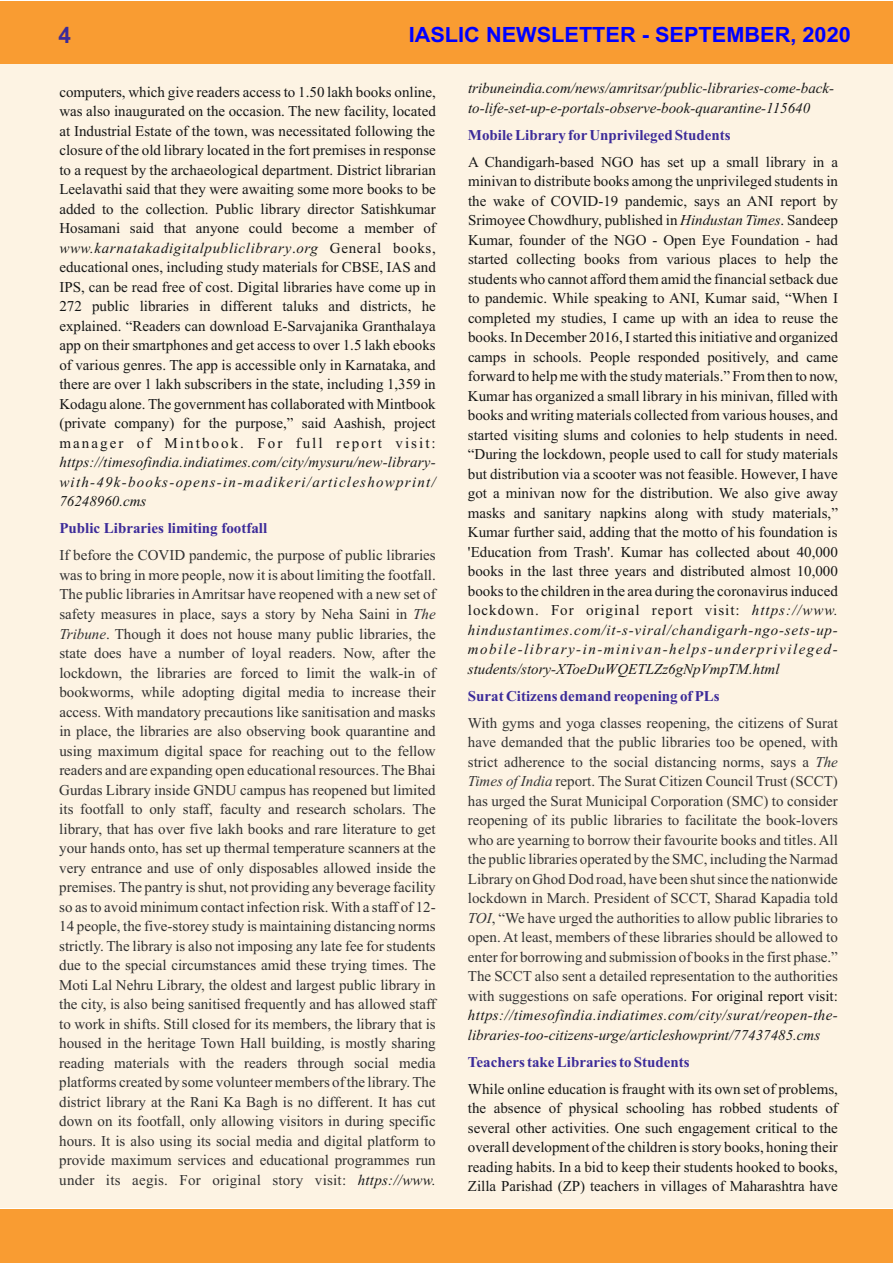
<style>
.page{position:relative;width:893px;height:1263px;background:#fff}
.page>*{position:absolute;margin:0;border:0;box-sizing:border-box;transform-origin:0 0}
.t1{font:700 22.5px "Arial";color:#3c2b99}
.t2{font:700 21px "Arial";color:#00f;scale:1.04 1}
.t3{font:15px/19.5px "Times New Roman";color:#151616;text-align:justify}
.t4{font:15px/19.5px "Times New Roman";letter-spacing:.015em;color:#303030;text-align:justify}
.t5{font:15px/19.5px "Times New Roman";color:#333;text-align:justify}
.t6{font:italic 15px/19.5px "Times New Roman";color:#151616;text-align:justify}
.t7{font:700 15px "Times New Roman";color:#3c2b99}
.t8{font:italic 15px "Times New Roman";letter-spacing:.04em;color:#151616}
.s1{font-style:normal}
.s2{font-style:italic}
.s3{font-style:normal;color:#333}
</style>
<div class="page">
<div style="left:0;top:60px;width:893px;height:1148px;background:#fdf3e3"></div>
<div style="left:0;top:2px;width:893px;height:62px;background:#f99c32"></div>
<div style="left:1px;top:1208px;width:892px;height:55px;background:#f99c32"></div>
<h1 class="t1" style="left:58px;top:26px;width:14px">4</h1>
<h2 class="t2" style="left:409px;top:27px;width:427px">IASLIC NEWSLETTER - SEPTEMBER, 2020</h2>
<p class="t3" style="left:59px;top:84px;width:378px;text-align:right">computers, which give readers access to 1.50 lakh books online, was also inaugurated on the occasion. The new facility, located at Industrial Estate of the town, was necessitated following the closure of the old library located in the fort premises in response to a request by the archaeological department. District librarian Leelavathi said that they were awaiting some more books to be added to the collection. Public library director Satishkumar Hosamani said that anyone could become a member of General books,<br>educational ones, including study materials for CBSE, IAS and IPS, can be read free of cost. Digital libraries have come up in 272 public libraries in different taluks and districts, he explained. “Readers can download E-Sarvajanika Granthalaya app on their smartphones and get access to over 1.5 lakh ebooks of various genres. The app is accessible only in Karnataka, and there are over 1 lakh subscribers in the state, including 1,359 in Kodagu alone. The government has collaborated with Mintbook (private company) for the purpose,” said Aashish, project manager of Mintbook. For full report visit:</p>
<p class="t6" style="left:59px;top:454px;width:378px">https://timesofindia.indiatimes.com/city/mysuru/new-library&shy;with-49k-books-opens-in-madikeri/articleshowprint/ 76248960.cms</p>
<p class="t8" style="left:59px;top:243px;width:260px">www.karnatakadigitalpubliclibrary<span class="s1">.</span>org</p>
<p class="t7" style="left:59px;top:523px;width:209px">Public Libraries limiting footfall</p>
<p class="t4" style="left:59px;top:547px;width:378px">If before the COVID pandemic, the purpose of public libraries was to bring in more people, now it is about limiting the footfall.<br>The public libraries in Amritsar have reopened with a new set of safety measures in place, says a story by Neha Saini in <span class="s2">The Tribune</span>. Though it does not house many public libraries, the state does have a number of loyal readers. Now, after the lockdown, the libraries are forced to limit the walk-in of bookworms, while adopting digital media to increase their access. With mandatory precautions like sanitisation and masks in place, the libraries are also observing book quarantine and using maximum digital space for reaching out to the fellow readers and are expanding open educational resources. The Bhai Gurdas Library inside GNDU campus has reopened but limited its footfall to only staff, faculty and research scholars. The library, that has over five lakh books and rare literature to get your hands onto, has set up thermal temperature scanners at the very entrance and use of only disposables allowed inside the premises. The pantry is shut, not providing any beverage facility so as to avoid minimum contact infection risk. With a staff of 12- 14 people, the five-storey study is maintaining distancing norms strictly. The library is also not imposing any late fee for students due to the special circumstances amid these trying times. The Moti Lal Nehru Library, the oldest and largest public library in the city, is also being sanitised frequently and has allowed staff to work in shifts. Still closed for its members, the library that is housed in the heritage Town Hall building, is mostly sharing reading materials with the readers through social media platforms created by some volunteer members of the library. The district library at the Rani Ka Bagh is no different. It has cut down on its footfall, only allowing visitors in during specific hours. It is also using its social media and digital platform to provide maximum services and educational programmes run under its aegis. For original story visit:</p>
<p class="t6" style="left:358px;top:1171px;width:79px">https://www.</p>
<p class="t6" style="left:468px;top:80px;width:368px">tribuneindia.com/news/amritsar/public-libraries-come-back&shy;to-life-set-up-e-portals-observe-book-quarantine-115640</p>
<p class="t7" style="left:468px;top:130px;width:264px">Mobile Library forUnprivileged Students</p>
<p class="t3" style="left:468px;top:153px;width:372px">A Chandigarh-based NGO has set up a small library in a minivan to distribute books among the unprivileged students in the wake of COVID-19 pandemic, says an ANI report by Srimoyee Chowdhury, published in <span class="s2">Hindustan Times</span>. Sandeep Kumar, founder of the NGO - Open Eye Foundation - had started collecting books from various places to help the students who cannot afford them amid the financial setback due to pandemic. While speaking to ANI, Kumar said, “When I completed my studies, I came up with an idea to reuse the books. In December 2016, I started this initiative and organized camps in schools. People responded positively, and came forward to help me with the study materials.” From then to now, Kumar has organized a small library in his minivan, filled with books and writing materials collected from various houses, and started visiting slums and colonies to help students in need. “During the lockdown, people used to call for study materials but distribution via a scooter was not feasible. However, I have got a minivan now for the distribution. We also give away masks and sanitary napkins along with study materials,” Kumar further said, adding that the motto of his foundation is 'Education from Trash'. Kumar has collected about 40,000 books in the last three years and distributed almost 10,000 books to the children in the area during the coronavirus induced lockdown. For original report visit: <span class="s2">https://www. hindustantimes.com/it-s-viral/chandigarh-ngo-sets-up&shy;mobile-library-in-minivan-helps-underprivileged&shy;students/story-XToeDuWQETLZz6gNpVmpTM.html</span></p>
<p class="t7" style="left:468px;top:691px;width:253px">Surat Citizens demand reopening of PLs</p>
<p class="t5" style="left:468px;top:714px;width:371px">With gyms and yoga classes reopening, the citizens of Surat have demanded that the public libraries too be opened, with strict adherence to the social distancing norms, says a <span class="s2">The Times of India</span> report. The Surat Citizen Council Trust (SCCT) has urged the Surat Municipal Corporation (SMC) to consider reopening of its public libraries to facilitate the book-lovers who are yearning to borrow their favourite books and titles. All the public libraries operated by the SMC, including the Narmad Library on Ghod Dod road, have been shut since the nationwide lockdown in March. President of SCCT, Sharad Kapadia told <span class="s2">TOI</span>, “We have urged the authorities to allow public libraries to open. At least, members of these libraries should be allowed to enter for borrowing and submission of books in the first phase.” The SCCT also sent a detailed representation to the authorities</p>
<p class="t6" style="left:468px;top:987px;width:372px"><span class="s3">with suggestions on safe operations.</span> <span class="s1">For original report visit: </span>https://timesofindia.indiatimes.com/city/surat/reopen-the&shy;libraries-too-citizens-urge/articleshowprint/77437485.cms</p>
<p class="t7" style="left:468px;top:1057px;width:223px">Teachers take Libraries to Students</p>
<p class="t3" style="left:468px;top:1080px;width:371px">While online education is fraught with its own set of problems, the absence of physical schooling has robbed students of several other activities. One such engagement critical to the overall development of the children is story books, honing their reading habits. In a bid to keep their students hooked to books, Zilla Parishad (ZP) teachers in villages of Maharashtra have</p>
</div>
